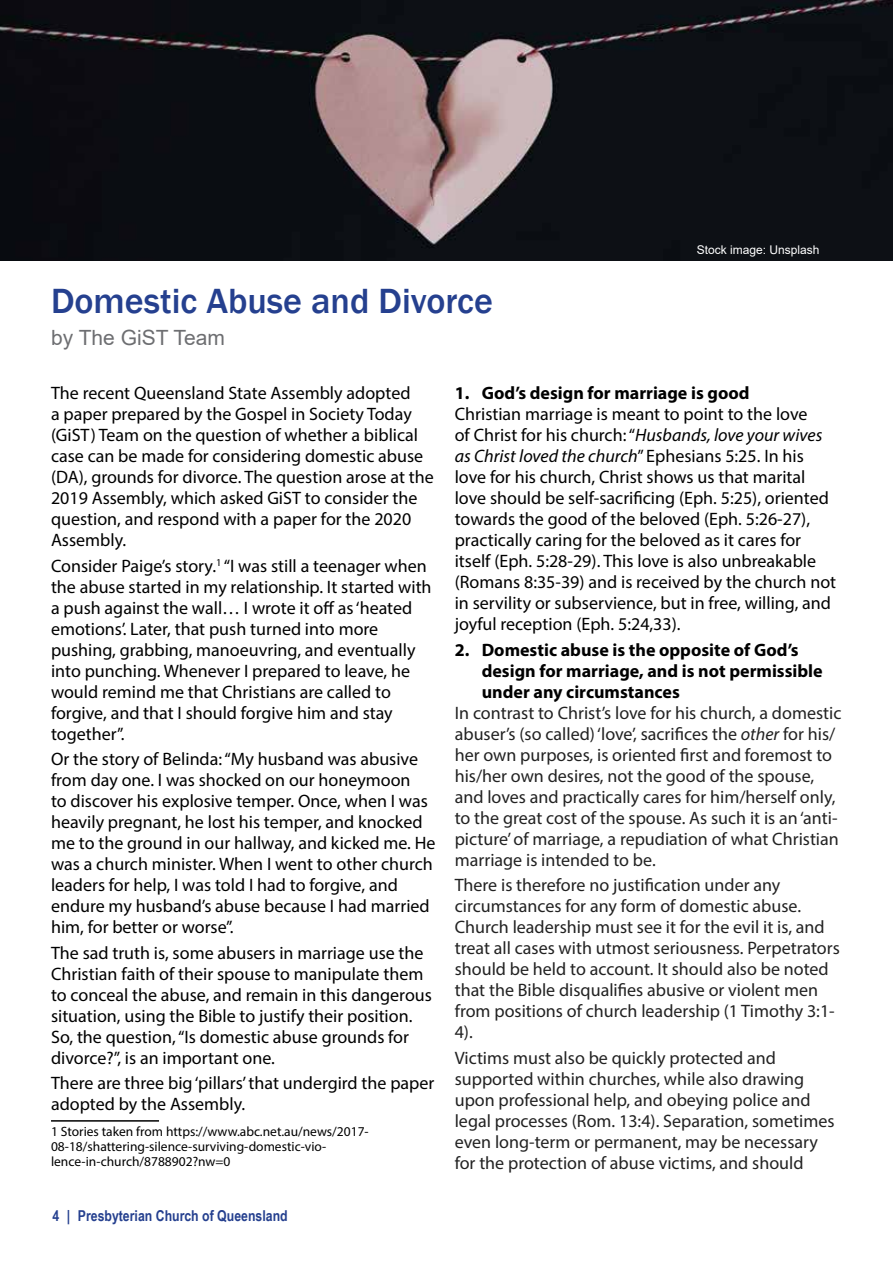
<style>
.page{position:relative;width:893px;height:1263px;background:#fff}
.page>*{position:absolute;margin:0;border:0;box-sizing:border-box;transform-origin:0 0}
.t1{font:500 36px "Franklin Gothic";color:#25408f}
.t2{font:21px "Arial";color:#6d6e71}
.t3{font:18px/21px "Myriad Pro";color:#000}
.t4{font:18px/21px "Myriad Pro";color:#222}
.t5{font:700 18px/21px "Myriad Pro";color:#000}
.t6{font:700 15px "Arial Narrow";color:#25408f}
.t7{font:13.5px/15px "Myriad Pro";color:#000}
.t8{font:12px "Arial";color:#fff}
.s1{font-style:italic}
</style>
<div class="page">
<img style="left:0;top:0;width:893px;height:261px">
<hr style="left:51px;top:1120px;width:108px;height:1px;background:#000">
<h1 class="t1" style="left:51px;top:279px;width:443px">Domestic Abuse and Divorce</h1>
<p class="t2" style="left:51px;top:323px;width:175px">by The GiST Team</p>
<p class="t8" style="left:697px;top:241px;width:124px">Stock image: Unsplash</p>
<p class="t3" style="left:51px;top:382px;width:384px">The recent Queensland State Assembly adopted<br>a paper prepared by the Gospel in Society Today (GiST) Team on the question of whether a biblical case can be made for considering domestic abuse (DA), grounds for divorce. The question arose at the 2019 Assembly, which asked GiST to consider the question, and respond with a paper for the 2020<br>Assembly.</p>
<p class="t3" style="left:51px;top:555px;width:382px">Consider Paige’s story.<sup>1</sup> “I was still a teenager when the abuse started in my relationship. It started with a push against the wall… I wrote it off as ‘heated emotions’. Later, that push turned into more pushing, grabbing, manoeuvring, and eventually into punching. Whenever I prepared to leave, he would remind me that Christians are called to forgive, and that I should forgive him and stay together”.</p>
<p class="t3" style="left:51px;top:748px;width:386px">Or the story of Belinda: “My husband was abusive from day one. I was shocked on our honeymoon<br>to discover his explosive temper. Once, when I was heavily pregnant, he lost his temper, and knocked me to the ground in our hallway, and kicked me. He was a church minister. When I went to other church leaders for help, I was told I had to forgive, and endure my husband’s abuse because I had married him, for better or worse”.</p>
<p class="t3" style="left:51px;top:942px;width:382px">The sad truth is, some abusers in marriage use the Christian faith of their spouse to manipulate them to conceal the abuse, and remain in this dangerous situation, using the Bible to justify their position.<br>So, the question, “Is domestic abuse grounds for divorce?”, is an important one.</p>
<p class="t3" style="left:51px;top:1072px;width:385px">There are three big ‘pillars’ that undergird the paper adopted by the Assembly.</p>
<p class="t7" style="left:51px;top:1124px;width:319px">1 Stories taken from https://www.abc.net.au/news/2017-<br>08-18/shattering-silence-surviving-domestic-vio&shy;lence-in-church/8788902?nw=0</p>
<p class="t6" style="left:53px;top:1204px;width:237px">4 | Presbyterian Church of Queensland</p>
<p class="t5" style="left:455px;top:382px;width:296px">1. God’s design for marriage is good</p>
<p class="t3" style="left:455px;top:403px;width:383px">Christian marriage is meant to point to the love<br>of Christ for his church: “<span class="s1">Husbands, love your wives as Christ loved the church</span>” Ephesians 5:25. In his love for his church, Christ shows us that marital love should be self-sacrificing (Eph. 5:25), oriented towards the good of the beloved (Eph. 5:26-27), practically caring for the beloved as it cares for itself (Eph. 5:28-29). This love is also unbreakable (Romans 8:35-39) and is received by the church not in servility or subservience, but in free, willing, and joyful reception (Eph. 5:24,33).</p>
<p class="t5" style="left:482px;top:638px;width:342px;text-indent:-27px">2. Domestic abuse is the opposite of God’s design for marriage, and is not permissible under any circumstances</p>
<p class="t4" style="left:455px;top:702px;width:388px">In contrast to Christ’s love for his church, a domestic abuser’s (so called) ‘love’, sacrifices the <span class="s1">other</span> for his/ her own purposes, is oriented first and foremost to his/her own desires, not the good of the spouse, and loves and practically cares for him/herself only, to the great cost of the spouse. As such it is an ‘anti&shy;picture’ of marriage, a repudiation of what Christian marriage is intended to be.</p>
<p class="t4" style="left:455px;top:874px;width:387px">There is therefore no justification under any circumstances for any form of domestic abuse.<br>Church leadership must see it for the evil it is, and treat all cases with utmost seriousness. Perpetrators should be held to account. It should also be noted that the Bible disqualifies abusive or violent men from positions of church leadership (1 Timothy 3:1- 4).</p>
<p class="t4" style="left:455px;top:1047px;width:381px">Victims must also be quickly protected and supported within churches, while also drawing upon professional help, and obeying police and legal processes (Rom. 13:4). Separation, sometimes even long-term or permanent, may be necessary for the protection of abuse victims, and should</p>
</div>
